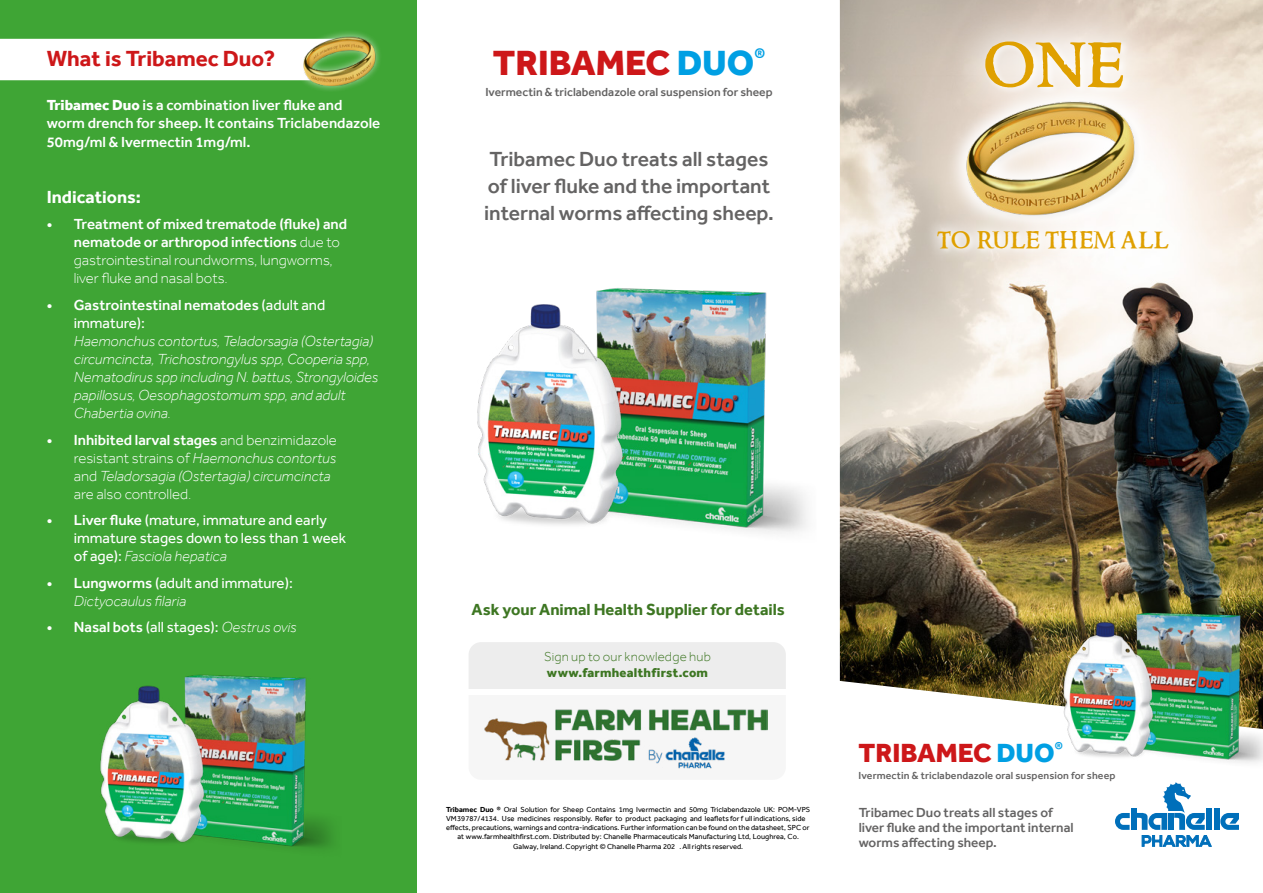
<style>
.page{position:relative;width:1263px;height:893px;background:#fff}
.page>*{position:absolute;margin:0;border:0;box-sizing:border-box;transform-origin:0 0}
.t1{font:500 72.15px "Ringbearer";color:#dfa000}
.t2{font:800 36px "Effra";color:#cd1719}
.t3{font:500 27px "Ringbearer";letter-spacing:.015em;color:#dfa000}
.t4{font:800 27px "Effra";color:#cd1719}
.t5{font:700 22.5px "Effra";color:#cd1719}
.t6{font:500 21px/27px "Effra";color:#646363}
.t7{font:700 18px "Effra";color:#fff}
.t8{font:700 16.5px "Effra";color:#3d7622}
.t9{font:500 15px/18px "Effra";color:#fff}
.t10{font:italic 300 15px/18px "Effra";color:#fff}
.t11{font:15px/18px "Effra";color:#fff}
.t12{font:300 15px/18px "Effra";color:#fff}
.t13{font:500 13.5px/15px "Effra";color:#646363}
.t14{font:300 13.35px "Effra";letter-spacing:.015em;color:#3d7622}
.t15{font:800 13.05px "Effra";letter-spacing:.015em;color:#3d7622}
.t16{font:500 12px "Effra";color:#646363}
.t17{font:500 10.5px "Effra";letter-spacing:.01em;color:#646363}
.t18{font:7.5px "Effra";color:#000}
.s1{font-weight:800}
.s2{font-weight:300}
.s3{font-weight:400}
.s4{font-weight:500}
.s5{font-style:italic}
.s6{font-weight:300;font-style:italic}
.s7{color:#009fe3}
.s8{font-weight:700}
</style>
<div class="page">
<div style="left:0;top:0;width:417px;height:893px;background:#3fa535"></div>
<img style="left:840px;top:0;width:423px;height:705px">
<svg style="left:1115px;top:813px;width:15px;height:17px"></svg>
<div style="left:1131px;top:808px;width:6px;height:22px;background:#006fba"></div>
<div style="left:1214px;top:808px;width:5px;height:22px;background:#006fba"></div>
<svg style="left:1220px;top:813px;width:19px;height:17px"></svg>
<svg style="left:1137px;top:783px;width:75px;height:64px"></svg>
<img style="left:1105px;top:599px;width:158px;height:164px">
<img style="left:1052px;top:611px;width:118px;height:152px">
<img style="left:224px;top:675px;width:109px;height:174px">
<img style="left:100px;top:674px;width:124px;height:169px">
<div style="left:0;top:39px;width:295px;height:41px;background:#fff"></div>
<div style="left:295px;top:29px;width:88px;height:64px;background:#fff;opacity:.6"></div>
<img style="left:295px;top:32px;width:88px;height:55px">
<img style="left:651px;top:267px;width:208px;height:291px">
<img style="left:477px;top:288px;width:174px;height:237px">
<svg style="left:469px;top:642px;width:317px;height:89px"></svg>
<img style="left:483px;top:709px;width:284px;height:60px">
<div style="left:467px;top:689px;width:322px;height:6px;background:#fff"></div>
<img style="left:948px;top:81px;width:211px;height:135px">
<svg style="left:949px;top:5px;width:209px;height:119px"></svg>
<svg style="left:922px;top:216px;width:261px;height:48px"></svg>
<h3 class="t5" style="left:47px;top:45px;width:230px">What is Tribamec Duo?</h3>
<h3 class="t9" style="left:47px;top:95px;width:335px"><span class="s1">Tribamec Duo</span> is a combination liver fluke and worm drench for sheep. It contains Triclabendazole</h3>
<h3 class="t9" style="left:47px;top:133px;width:205px">50mg/ml &amp; Ivermectin 1mg/ml.</h3>
<h3 class="t7" style="left:47px;top:186px;width:96px">Indications:</h3>
<h3 class="t9" style="left:74px;top:215px;width:275px;text-indent:-27px">• Treatment of mixed trematode (fluke) and nematode or arthropod infections <span class="s2">due to gastrointestinal roundworms, lungworms, liver fluke and nasal bots.</span></h3>
<h3 class="t9" style="left:74px;top:296px;width:253px;text-indent:-27px">• Gastrointestinal nematodes <span class="s3">(adult and immature):</span></h3>
<h3 class="t10" style="left:74px;top:332px;width:306px">Haemonchus contortus, Teladorsagia (Ostertagia) circumcincta, Trichostrongylus spp, Cooperia spp, Nematodirus spp including N. battus, Strongyloides papillosus, Oesophagostomum spp, and adult Chabertia ovina.</h3>
<h3 class="t12" style="left:74px;top:430px;width:265px;text-indent:-27px"><span class="s4">• Inhibited larval stages</span> and benzimidazole resistant strains of <span class="s5">Haemonchus contortus </span>and <span class="s5">Teladorsagia (Ostertagia) circumcincta </span>are also controlled.</h3>
<h3 class="t11" style="left:74px;top:511px;width:274px;text-indent:-27px"><span class="s4">• Liver fluke</span> (mature, immature and early immature stages down to less than 1 week of age): <span class="s6">Fasciola hepatica</span></h3>
<h3 class="t11" style="left:74px;top:573px;width:221px;text-indent:-27px"><span class="s4">• Lungworms</span> (adult and immature):<br><span class="s6">Dictyocaulus filaria</span></h3>
<h3 class="t11" style="left:47px;top:618px;width:251px"><span class="s4">• Nasal bots</span> (all stages): <span class="s6">Oestrus ovis</span></h3>
<h2 class="t2" style="left:493px;top:42px;width:274px">TRIBAMEC <span class="s7">DUO</span><sup>®</sup></h2>
<h3 class="t16" style="left:485px;top:85px;width:289px">Ivermectin &amp; triclabendazole oral suspension for sheep</h3>
<h3 class="t6" style="left:484px;top:145px;width:291px">Tribamec Duo treats all stages of liver fluke and the important internal worms affecting sheep.</h3>
<h1 class="t1" style="left:983px;top:12px;width:141px">ONE</h1>
<h3 class="t3" style="left:937px;top:220px;width:232px">TO RULE THEM ALL</h3>
<h3 class="t8" style="left:472px;top:600px;width:315px">Ask your Animal Health Supplier for details</h3>
<h3 class="t14" style="left:544px;top:649px;width:168px">Sign up to our knowledge hub</h3>
<h3 class="t15" style="left:547px;top:665px;width:163px">www.farmhealthfirst.com</h3>
<p class="t18" style="left:446px;top:805px;width:366px"><span class="s8">Tribamec Duo ®</span> Oral Solution for Sheep Contains 1mg Ivermectin and 50mg Triclabendazole UK: POM-VPS</p>
<p class="t18" style="left:446px;top:814px;width:361px">VM39787/4134. Use medicines responsibly. Refer to product packaging and leaflets for f ull indications, side</p>
<p class="t18" style="left:446px;top:823px;width:365px">effects, precautions, warnings and contra-indications. Further information can be found on the datasheet, SPC or</p>
<p class="t18" style="left:457px;top:832px;width:343px">at www.farmhealthfirst.com. Distributed by: Chanelle Pharmaceuticals Manufacturing Ltd, Loughrea, Co.</p>
<p class="t18" style="left:513px;top:842px;width:231px">Galway, Ireland. Copyright © Chanelle Pharma 202 . All rights reserved.</p>
<h3 class="t4" style="left:859px;top:736px;width:206px">TRIBAMEC <span class="s7">DUO</span><sup>®</sup></h3>
<h3 class="t17" style="left:859px;top:769px;width:258px">Ivermectin &amp; triclabendazole oral suspension for sheep</h3>
<h3 class="t13" style="left:859px;top:804px;width:216px">Tribamec Duo treats all stages of liver fluke and the important internal worms affecting sheep.</h3>
</div>
